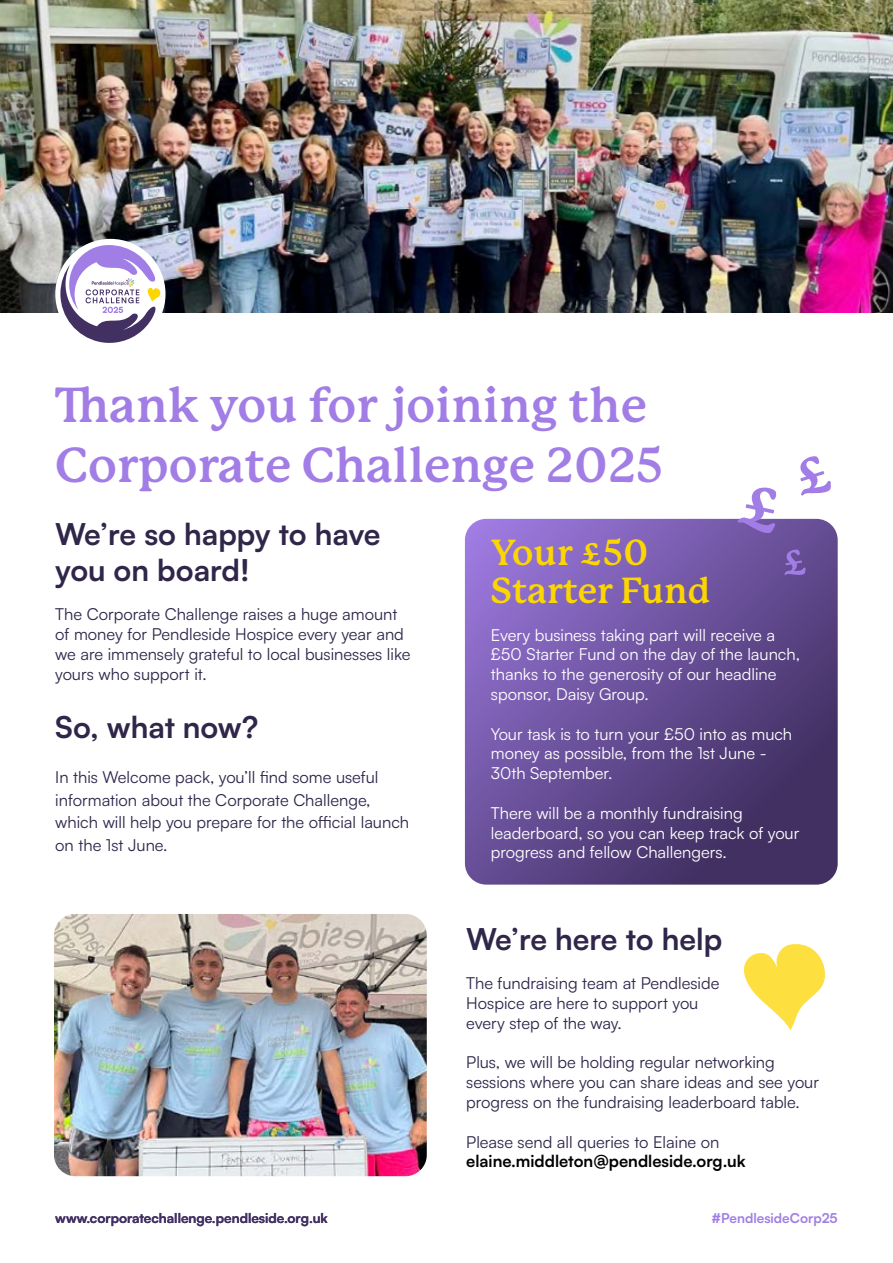
<style>
.page{position:relative;width:893px;height:1263px;background:#fff}
.page>*{position:absolute;margin:0;border:0;box-sizing:border-box;transform-origin:0 0}
.t1{font:700 48px/60px "P22 Mackinac Pro";color:#a17de5}
.t2{font:700 35.55px/38.2px "P22 Mackinac Pro";color:#fcd600}
.t3{font:700 30px/36px "Satoshi";color:#30264a}
.t4{font:16.5px/19.8px "Satoshi";color:#30264a}
.t5{font:16.5px/19.8px "Satoshi";color:#fff}
.t6{font:700 16.5px "Satoshi";color:#000}
.t7{font:700 13.5px "Satoshi";color:#423063}
.t8{font:700 13.5px "Satoshi";color:#a17de6}
</style>
<div class="page">
<svg style="left:465px;top:519px;width:373px;height:366px;background:#674e95"></svg>
<img style="left:0;top:0;width:893px;height:313px">
<div style="left:55px;top:239px;width:111px;height:110px;background:#fff;border-radius:50%"></div>
<svg style="left:60px;top:245px;width:101px;height:98px"></svg>
<svg style="left:738px;top:487px;width:38px;height:46px"></svg>
<svg style="left:784px;top:549px;width:22px;height:26px"></svg>
<svg style="left:800px;top:456px;width:31px;height:40px"></svg>
<img style="left:54px;top:914px;width:373px;height:262px">
<svg style="left:744px;top:944px;width:81px;height:87px"></svg>
<h1 class="t1" style="left:55px;top:376px;width:610px">Thank you for joining the<br>Corporate Challenge 2025</h1>
<h3 class="t3" style="left:55px;top:514px;width:327px">We’re so happy to have you on board!</h3>
<p class="t4" style="left:55px;top:604px;width:357px">The Corporate Challenge raises a huge amount of money for Pendleside Hospice every year and we are immensely grateful to local businesses like yours who support it.</p>
<h3 class="t3" style="left:55px;top:708px;width:205px">So, what now?</h3>
<p class="t4" style="left:55px;top:765px;width:355px;line-height:22.5px">In this Welcome pack, you’ll find some useful information about the Corporate Challenge, which will help you prepare for the official launch on the 1st June.</p>
<h2 class="t2" style="left:491px;top:534px;width:221px">Your £50<br>Starter Fund</h2>
<p class="t5" style="left:491px;top:624px;width:311px">Every business taking part will receive a £50 Starter Fund on the day of the launch, thanks to the generosity of our headline sponsor, Daisy Group.</p>
<p class="t5" style="left:491px;top:723px;width:303px">Your task is to turn your £50 into as much money as possible, from the 1st June -<br>30th September.</p>
<p class="t5" style="left:491px;top:802px;width:310px">There will be a monthly fundraising leaderboard, so you can keep track of your progress and fellow Challengers.</p>
<p class="t7" style="left:55px;top:1208px;width:274px">www.corporatechallenge.pendleside.org.uk</p>
<h3 class="t3" style="left:466px;top:919px;width:258px">We’re here to help</h3>
<p class="t4" style="left:466px;top:973px;width:255px">The fundraising team at Pendleside<br>Hospice are here to support you every step of the way.</p>
<p class="t4" style="left:466px;top:1052px;width:354px">Plus, we will be holding regular networking sessions where you can share ideas and see your progress on the fundraising leaderboard table.</p>
<p class="t4" style="left:466px;top:1131px;width:255px">Please send all queries to Elaine on</p>
<p class="t6" style="left:466px;top:1149px;width:281px">elaine.middleton@pendleside.org.uk</p>
<p class="t8" style="left:712px;top:1208px;width:128px">#PendlesideCorp25</p>
</div>
